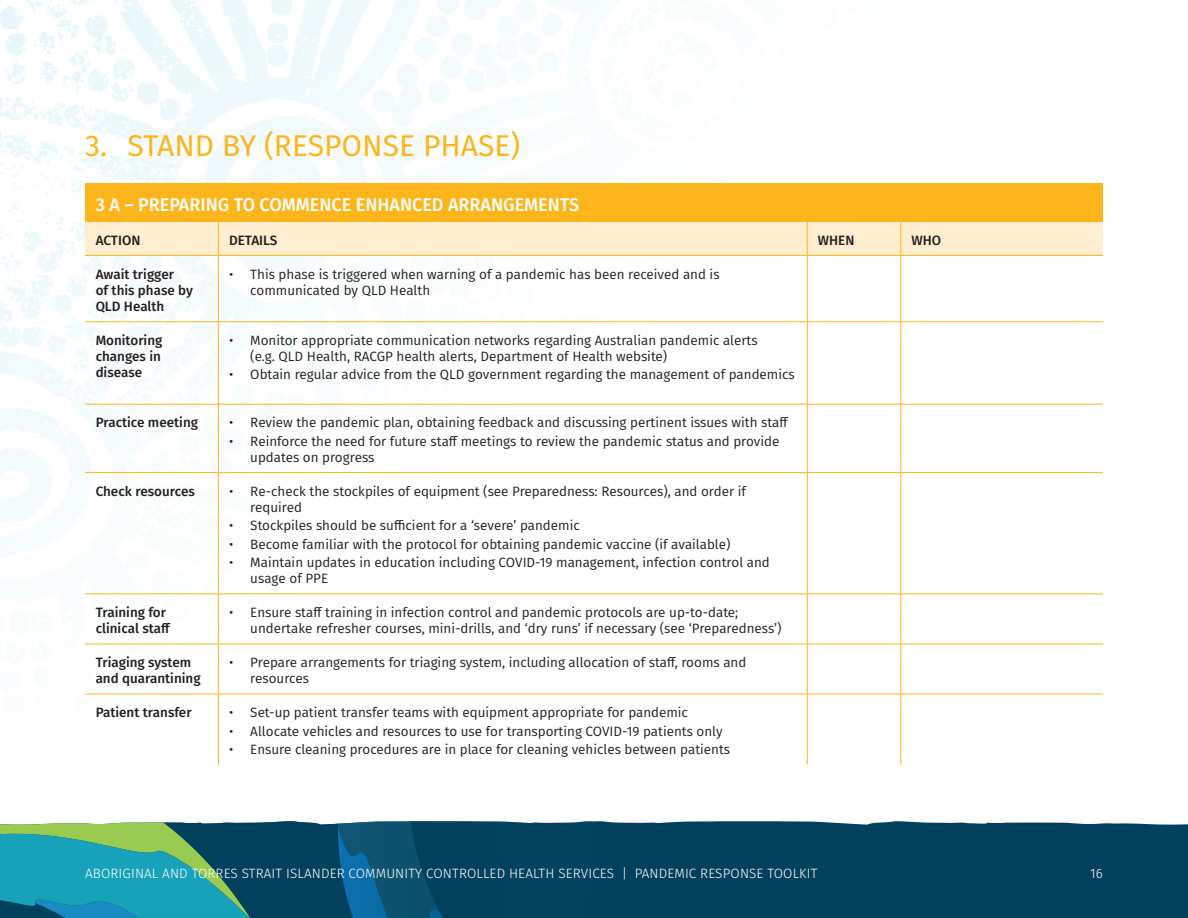
<style>
.page{position:relative;width:1188px;height:918px;background:#fff}
.page>*{position:absolute;margin:0;border:0;box-sizing:border-box;transform-origin:0 0}
.t1{font:30px "Fira Sans";color:#fcb61c}
.Table_header{font:500 18.3px "Fira Sans";color:#fff}
.t2{font:13.5px/16.2px "Fira Sans";color:#231f20}
.t3{font:500 13.5px/16.2px "Fira Sans";color:#231f20}
.t4{font:300 13.5px "Fira Sans";letter-spacing:.01em;color:#fff}
</style>
<div class="page">
<div style="left:0;top:821px;width:1188px;height:97px;background:#02415e"></div>
<svg style="left:0;top:821px;width:315px;height:97px"></svg>
<svg style="left:338px;top:821px;width:828px;height:97px"></svg>
<div style="left:85px;top:183px;width:1018px;height:39px;background:#fcb61c"></div>
<div style="left:85px;top:222px;width:1018px;height:33px;background:#feeecf"></div>
<hr style="left:218px;top:222px;width:1px;height:33px;background:#fcb61c">
<hr style="left:807px;top:222px;width:1px;height:33px;background:#fcb61c">
<hr style="left:900px;top:222px;width:1px;height:33px;background:#fcb61c">
<hr style="left:85px;top:255px;width:133px;height:1px;background:#fcb61c">
<hr style="left:218px;top:255px;width:589px;height:1px;background:#fcb61c">
<hr style="left:218px;top:256px;width:1px;height:65px;background:#fcb61c">
<hr style="left:807px;top:255px;width:94px;height:1px;background:#fcb61c">
<hr style="left:807px;top:256px;width:1px;height:65px;background:#fcb61c">
<hr style="left:901px;top:255px;width:202px;height:1px;background:#fcb61c">
<hr style="left:900px;top:256px;width:1px;height:65px;background:#fcb61c">
<hr style="left:85px;top:321px;width:133px;height:1px;background:#fcb61c">
<hr style="left:218px;top:321px;width:589px;height:1px;background:#fcb61c">
<hr style="left:218px;top:322px;width:1px;height:82px;background:#fcb61c">
<hr style="left:807px;top:321px;width:94px;height:1px;background:#fcb61c">
<hr style="left:807px;top:322px;width:1px;height:82px;background:#fcb61c">
<hr style="left:901px;top:321px;width:202px;height:1px;background:#fcb61c">
<hr style="left:900px;top:322px;width:1px;height:82px;background:#fcb61c">
<hr style="left:85px;top:404px;width:133px;height:1px;background:#fcb61c">
<hr style="left:218px;top:404px;width:589px;height:1px;background:#fcb61c">
<hr style="left:218px;top:405px;width:1px;height:67px;background:#fcb61c">
<hr style="left:807px;top:404px;width:94px;height:1px;background:#fcb61c">
<hr style="left:807px;top:405px;width:1px;height:67px;background:#fcb61c">
<hr style="left:901px;top:404px;width:202px;height:1px;background:#fcb61c">
<hr style="left:900px;top:405px;width:1px;height:67px;background:#fcb61c">
<hr style="left:85px;top:472px;width:133px;height:1px;background:#fcb61c">
<hr style="left:218px;top:472px;width:589px;height:1px;background:#fcb61c">
<hr style="left:218px;top:473px;width:1px;height:120px;background:#fcb61c">
<hr style="left:807px;top:472px;width:94px;height:1px;background:#fcb61c">
<hr style="left:807px;top:473px;width:1px;height:120px;background:#fcb61c">
<hr style="left:901px;top:472px;width:202px;height:1px;background:#fcb61c">
<hr style="left:900px;top:473px;width:1px;height:120px;background:#fcb61c">
<hr style="left:85px;top:593px;width:133px;height:1px;background:#fcb61c">
<hr style="left:218px;top:593px;width:589px;height:1px;background:#fcb61c">
<hr style="left:218px;top:594px;width:1px;height:50px;background:#fcb61c">
<hr style="left:807px;top:593px;width:94px;height:1px;background:#fcb61c">
<hr style="left:807px;top:594px;width:1px;height:50px;background:#fcb61c">
<hr style="left:901px;top:593px;width:202px;height:1px;background:#fcb61c">
<hr style="left:900px;top:594px;width:1px;height:50px;background:#fcb61c">
<hr style="left:85px;top:644px;width:133px;height:1px;background:#fcb61c">
<hr style="left:218px;top:644px;width:589px;height:1px;background:#fcb61c">
<hr style="left:218px;top:644px;width:1px;height:50px;background:#fcb61c">
<hr style="left:807px;top:644px;width:94px;height:1px;background:#fcb61c">
<hr style="left:807px;top:644px;width:1px;height:50px;background:#fcb61c">
<hr style="left:901px;top:644px;width:202px;height:1px;background:#fcb61c">
<hr style="left:900px;top:644px;width:1px;height:50px;background:#fcb61c">
<hr style="left:85px;top:694px;width:133px;height:1px;background:#fcb61c">
<hr style="left:218px;top:694px;width:589px;height:1px;background:#fcb61c">
<hr style="left:218px;top:694px;width:1px;height:71px;background:#fcb61c">
<hr style="left:807px;top:694px;width:94px;height:1px;background:#fcb61c">
<hr style="left:807px;top:694px;width:1px;height:71px;background:#fcb61c">
<hr style="left:901px;top:694px;width:202px;height:1px;background:#fcb61c">
<hr style="left:900px;top:694px;width:1px;height:71px;background:#fcb61c">
<h1 class="t1" style="left:85px;top:122px;width:437px">3. STAND BY (RESPONSE PHASE)</h1>
<p class="Table_header" style="left:96px;top:190px;width:485px">3 A – PREPARING TO COMMENCE ENHANCED ARRANGEMENTS</p>
<p class="t3" style="left:96px;top:231px;width:46px">ACTION</p>
<p class="t3" style="left:229px;top:231px;width:50px">DETAILS</p>
<p class="t3" style="left:818px;top:231px;width:38px">WHEN</p>
<p class="t3" style="left:911px;top:231px;width:31px">WHO</p>
<p class="t3" style="left:96px;top:265px;width:99px">Await trigger<br>of this phase by<br>QLD Health</p>
<p class="t2" style="left:250px;top:266px;width:471px;text-indent:-21px">• This phase is triggered when warning of a pandemic has been received and is communicated by QLD Health</p>
<p class="t3" style="left:96px;top:331px;width:68px;text-align:justify">Monitoring changes in disease</p>
<p class="t2" style="left:250px;top:332px;width:509px;text-indent:-21px">• Monitor appropriate communication networks regarding Australian pandemic alerts (e.g. QLD Health, RACGP health alerts, Department of Health website)</p>
<p class="t2" style="left:229px;top:366px;width:567px">• Obtain regular advice from the QLD government regarding the management of pandemics</p>
<p class="t3" style="left:96px;top:414px;width:104px">Practice meeting</p>
<p class="t2" style="left:229px;top:414px;width:561px">• Review the pandemic plan, obtaining feedback and discussing pertinent issues with staff</p>
<p class="t2" style="left:250px;top:433px;width:531px;text-indent:-21px">• Reinforce the need for future staff meetings to review the pandemic status and provide updates on progress</p>
<p class="t3" style="left:96px;top:482px;width:101px">Check resources</p>
<p class="t2" style="left:250px;top:483px;width:497px;text-indent:-21px">• Re-check the stockpiles of equipment (see Preparedness: Resources), and order if required</p>
<p class="t2" style="left:229px;top:517px;width:352px">• Stockpiles should be sufficient for a ‘severe’ pandemic</p>
<p class="t2" style="left:229px;top:536px;width:503px">• Become familiar with the protocol for obtaining pandemic vaccine (if available)</p>
<p class="t2" style="left:250px;top:554px;width:521px;text-indent:-21px">• Maintain updates in education including COVID-19 management, infection control and usage of PPE</p>
<p class="t3" style="left:96px;top:604px;width:76px">Training for clinical staff</p>
<p class="t2" style="left:250px;top:604px;width:533px;text-indent:-21px">• Ensure staff training in infection control and pandemic protocols are up-to-date; undertake refresher courses, mini-drills, and ‘dry runs’ if necessary (see ‘Preparedness’)</p>
<p class="t3" style="left:96px;top:654px;width:106px">Triaging system and quarantining</p>
<p class="t2" style="left:250px;top:654px;width:498px;text-indent:-21px">• Prepare arrangements for triaging system, including allocation of staff, rooms and resources</p>
<p class="t3" style="left:96px;top:704px;width:98px">Patient transfer</p>
<p class="t2" style="left:229px;top:704px;width:461px">• Set-up patient transfer teams with equipment appropriate for pandemic</p>
<p class="t2" style="left:229px;top:722px;width:495px">• Allocate vehicles and resources to use for transporting COVID-19 patients only</p>
<p class="t2" style="left:229px;top:741px;width:503px">• Ensure cleaning procedures are in place for cleaning vehicles between patients</p>
<p class="t4" style="left:85px;top:864px;width:734px">ABORIGINAL AND TORRES STRAIT ISLANDER COMMUNITY CONTROLLED HEALTH SERVICES | PANDEMIC RESPONSE TOOLKIT</p>
<p class="t4" style="left:1090px;top:864px;width:14px">16</p>
</div>
